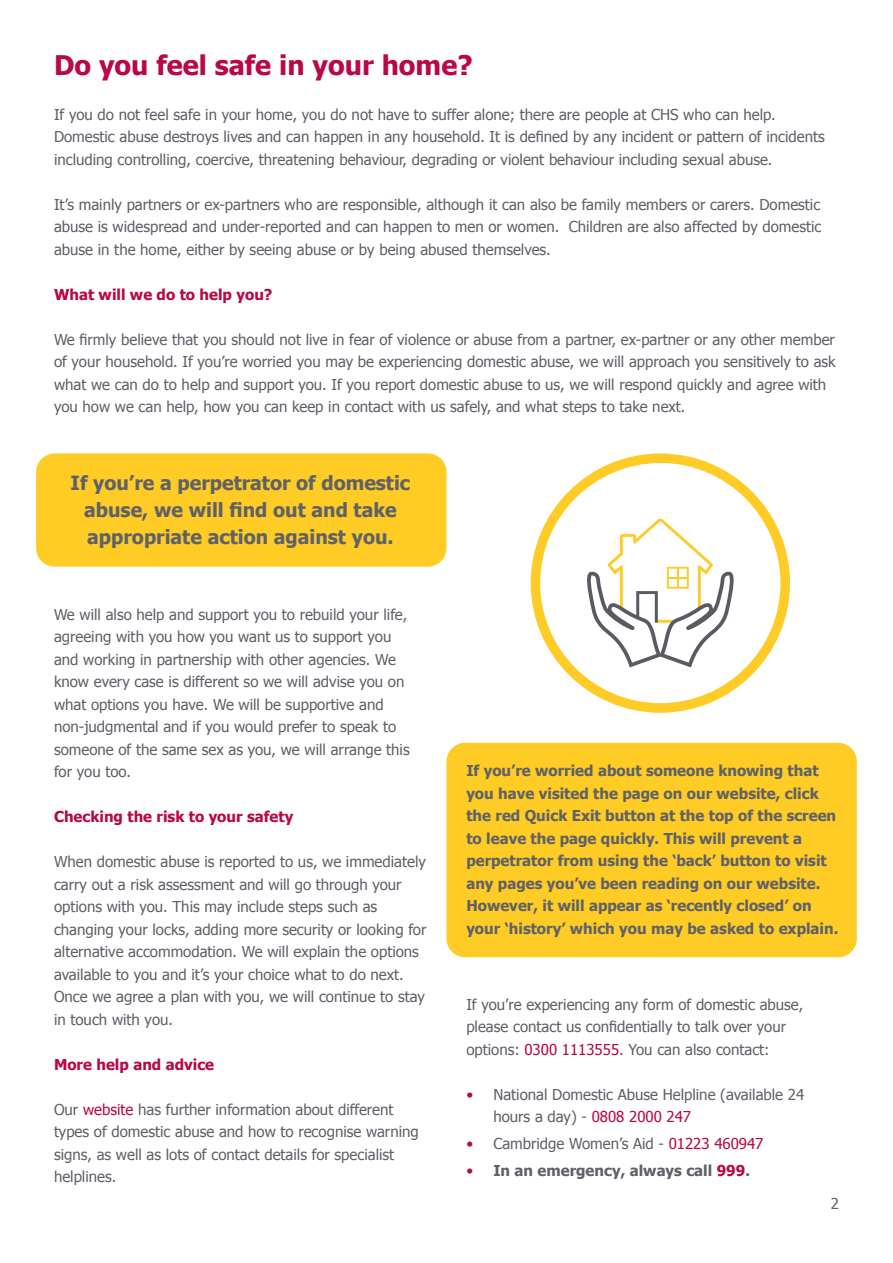
<style>
.page{position:relative;width:893px;height:1263px;background:#fff}
.page>*{position:absolute;margin:0;border:0;box-sizing:border-box;transform-origin:0 0}
.t1{font:700 27px "Tahoma";color:#b90748}
.t2{font:700 19.5px/27px "Tahoma";color:#5f6169;text-align:center}
.t3{font:15px/22.5px "Tahoma";color:#5f6169}
.t4{font:700 15px/22.5px "Tahoma";color:#5f6169}
.t5{font:700 15px "Tahoma";color:#b90748}
.s1{color:#b90748}
.s2{font-weight:400;color:#b90748}
</style>
<div class="page">
<div style="left:36px;top:453px;width:410px;height:114px;background:#fecc25;border-radius:19px"></div>
<div style="left:446px;top:743px;width:411px;height:214px;background:#fecc25;border-radius:19px"></div>
<svg style="left:531px;top:453px;width:259px;height:260px"></svg>
<svg style="left:585px;top:518px;width:150px;height:149px"></svg>
<h1 class="t1" style="left:54px;top:46px;width:420px">Do you feel safe in your home?</h1>
<p class="t3" style="left:54px;top:102px;width:772px">If you do not feel safe in your home, you do not have to suffer alone; there are people at CHS who can help.<br>Domestic abuse destroys lives and can happen in any household. It is defined by any incident or pattern of incidents including controlling, coercive, threatening behaviour, degrading or violent behaviour including sexual abuse.</p>
<p class="t3" style="left:54px;top:192px;width:769px;text-align:justify">It’s mainly partners or ex-partners who are responsible, although it can also be family members or carers. Domestic abuse is widespread and under-reported and can happen to men or women. Children are also affected by domestic abuse in the home, either by seeing abuse or by being abused themselves.</p>
<p class="t5" style="left:54px;top:284px;width:220px">What will we do to help you?</p>
<p class="t3" style="left:54px;top:327px;width:783px">We firmly believe that you should not live in fear of violence or abuse from a partner, ex-partner or any other member of your household. If you’re worried you may be experiencing domestic abuse, we will approach you sensitively to ask what we can do to help and support you. If you report domestic abuse to us, we will respond quickly and agree with you how we can help, how you can keep in contact with us safely, and what steps to take next.</p>
<h2 class="t2" style="left:71px;top:468px;width:341px">If you’re a perpetrator of domestic abuse, we will find out and take appropriate action against you.</h2>
<p class="t3" style="left:54px;top:602px;width:357px">We will also help and support you to rebuild your life, agreeing with you how you want us to support you and working in partnership with other agencies. We know every case is different so we will advise you on what options you have. We will be supportive and non-judgmental and if you would prefer to speak to someone of the same sex as you, we will arrange this for you too.</p>
<p class="t5" style="left:54px;top:806px;width:241px">Checking the risk to your safety</p>
<p class="t3" style="left:54px;top:850px;width:374px">When domestic abuse is reported to us, we immediately carry out a risk assessment and will go through your options with you. This may include steps such as changing your locks, adding more security or looking for alternative accommodation. We will explain the options available to you and it’s your choice what to do next.<br>Once we agree a plan with you, we will continue to stay in touch with you.</p>
<p class="t5" style="left:54px;top:1054px;width:162px">More help and advice</p>
<p class="t3" style="left:54px;top:1097px;width:366px">Our <span class="s1">website</span> has further information about different types of domestic abuse and how to recognise warning signs, as well as lots of contact details for specialist helplines.</p>
<p class="t4" style="left:466px;top:759px;width:374px">If you’re worried about someone knowing that you have visited the page on our website, click the red Quick Exit button at the top of the screen to leave the page quickly. This will prevent a perpetrator from using the ‘back’ button to visit any pages you’ve been reading on our website.<br>However, it will appear as ‘recently closed’ on your ‘history’ which you may be asked to explain.</p>
<p class="t3" style="left:466px;top:992px;width:338px">If you’re experiencing any form of domestic abuse, please contact us confidentially to talk over your options: <span class="s1">0300 1113555</span>. You can also contact:</p>
<p class="t3" style="left:493px;top:1082px;width:312px;text-indent:-27px"><span class="s1">•</span> National Domestic Abuse Helpline (available 24 hours a day) - <span class="s1">0808 2000 247</span></p>
<p class="t3" style="left:466px;top:1132px;width:299px"><span class="s1">•</span> Cambridge Women’s Aid - <span class="s1">01223 460947</span></p>
<p class="t4" style="left:466px;top:1158px;width:285px"><span class="s2">•</span> In an emergency, always call <span class="s1">999</span>.</p>
<p class="t3" style="left:831px;top:1191px;width:10px">2</p>
</div>
